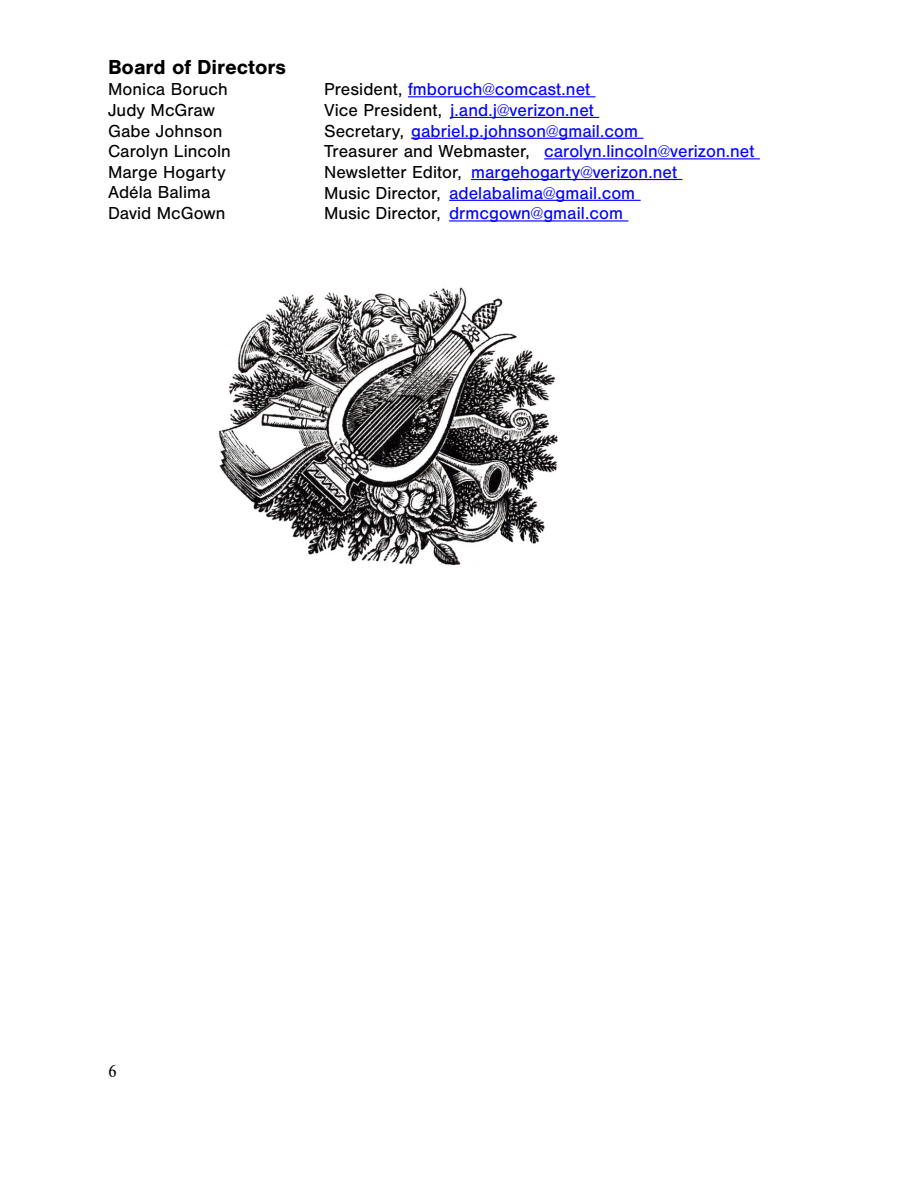
<style>
.page{position:relative;width:918px;height:1188px;background:#fff}
.page>*{position:absolute;margin:0;border:0;box-sizing:border-box;transform-origin:0 0}
.t1{font:700 21px "Nimbus San";letter-spacing:-.005em;color:#000}
.t2{font:18px/20.7px "Nimbus San";letter-spacing:.005em;color:#00f}
.t3{font:18px/20.7px "Nimbus San";letter-spacing:.005em;color:#000}
.t4{font:18px "Nimbus Rom D";color:#000}
.s1{color:#000}
</style>
<div class="page">
<hr style="left:408px;top:96px;width:188px;height:1px;background:#00f">
<hr style="left:450px;top:117px;width:149px;height:1px;background:#00f">
<hr style="left:411px;top:138px;width:233px;height:1px;background:#00f">
<hr style="left:544px;top:158px;width:216px;height:1px;background:#00f">
<hr style="left:471px;top:179px;width:211px;height:1px;background:#00f">
<hr style="left:449px;top:200px;width:192px;height:1px;background:#00f">
<hr style="left:449px;top:220px;width:179px;height:2px;background:#00f">
<img style="left:218px;top:287px;width:340px;height:279px">
<p class="t1" style="left:108px;top:55px;width:180px">Board of Directors</p>
<p class="t3" style="left:108px;top:79px;width:121px">Monica Boruch<br>Judy McGraw</p>
<p class="t2" style="left:324px;top:79px;width:432px"><span class="s1">President,</span> fmboruch@comcast.net<br><span class="s1">Vice President,</span> j.and.j@verizon.net<br><span class="s1">Secretary,</span> gabriel.p.johnson@gmail.com<br><span class="s1">Treasurer and Webmaster,</span> carolyn.lincoln@verizon.net <span class="s1">Newsletter Editor,</span> margehogarty@verizon.net</p>
<p class="t3" style="left:108px;top:120px;width:125px">Gabe Johnson<br>Carolyn Lincoln<br>Marge Hogarty<br>Adéla Balima</p>
<p class="t2" style="left:324px;top:183px;width:313px"><span class="s1">Music Director,</span> adelabalima@gmail.com</p>
<p class="t3" style="left:108px;top:203px;width:119px">David McGown</p>
<p class="t2" style="left:324px;top:203px;width:300px"><span class="s1">Music Director,</span> drmcgown@gmail.com</p>
<p class="t4" style="left:108px;top:1059px;width:10px">6</p>
</div>
